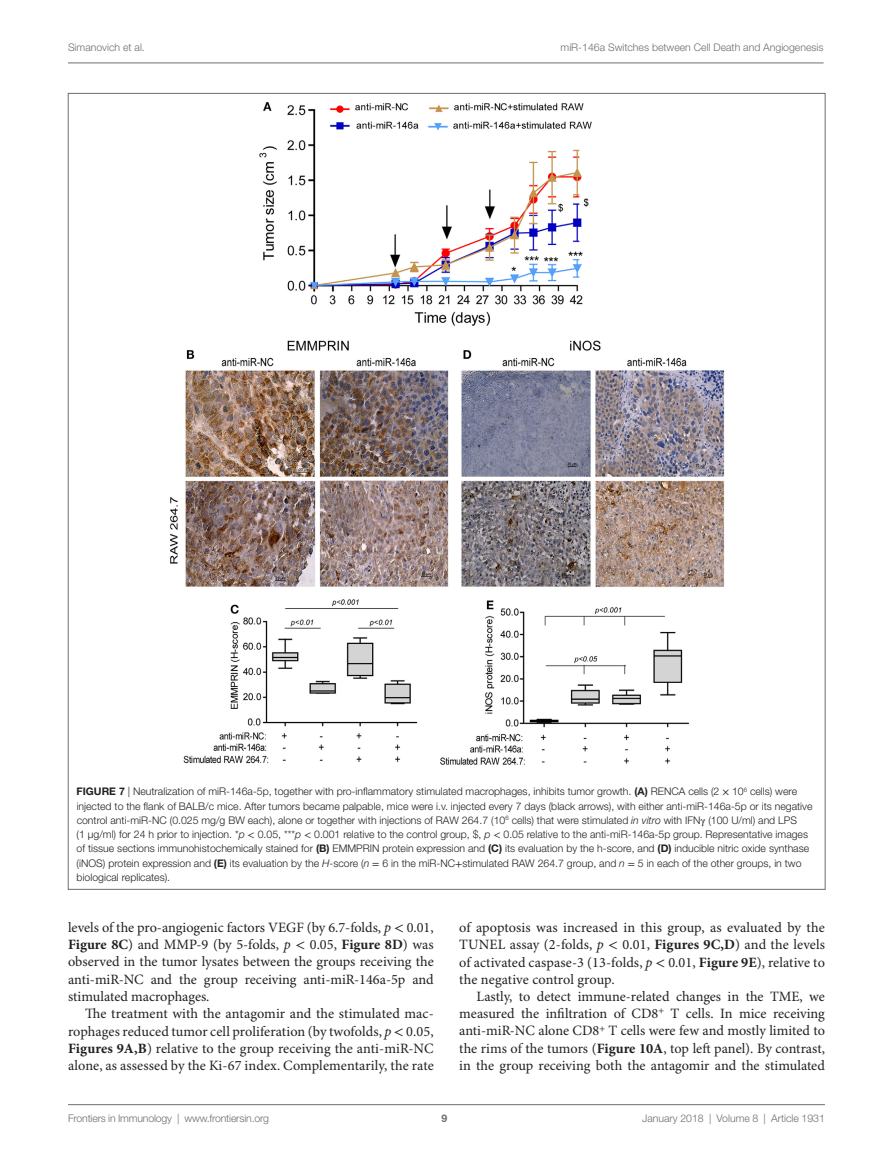
<style>
.page{position:relative;width:893px;height:1170px;background:#fff}
.page>*{position:absolute;margin:0;border:0;box-sizing:border-box;transform-origin:0 0}
.t1{font:14.25px/17.2px "Minion Pro";color:#231f20;text-align:justify}
.t2{font:300 10.5px/14.2px "Helvetica Neue LT Std";color:#231f20}
.t3{font:300 10.5px "Helvetica Neue LT Std";color:#6c6d70}
.t4{font:700 10.5px "Helvetica Neue LT Std";color:#6c6d70}
.s1{font-weight:700}
.s2{font-family:"STIX General";font-weight:400}
.s3{font-style:italic}
.s4{font-family:"STIX General"}
</style>
<div class="page">
<img style="left:170px;top:102px;width:554px;height:663px">
<hr style="left:68px;top:1104px;width:757px;height:1px;background:#6c6d70">
<hr style="left:68px;top:63px;width:755px;height:1px;background:#6c6d70">
<p class="t3" style="left:68px;top:41px;width:78px">Simanovich et al.</p>
<p class="t3" style="left:561px;top:41px;width:264px">miR-146a Switches between Cell Death and Angiogenesis</p>
<p class="t2" style="left:77px;top:784px;width:737px"><span class="s1">FIGURE 7</span> | Neutralization of miR-146a-5p, together with pro-inflammatory stimulated macrophages, inhibits tumor growth. <span class="s1">(A)</span> RENCA cells (2 <span class="s2">×</span> 10<sup>6</sup> cells) were injected to the flank of BALB/c mice. After tumors became palpable, mice were i.v. injected every 7 days (black arrows), with either anti-miR-146a-5p or its negative control anti-miR-NC (0.025 mg/g BW each), alone or together with injections of RAW 264.7 (10<sup>6</sup> cells) that were stimulated <span class="s3">in vitro</span> with IFN<span class="s2">γ</span> (100 U/ml) and LPS<br>(1 µg/ml) for 24 h prior to injection. *<span class="s3">p</span> <span class="s2">&lt;</span> 0.05, ***<span class="s3">p</span> <span class="s2">&lt;</span> 0.001 relative to the control group, $, <span class="s3">p</span> <span class="s2">&lt;</span> 0.05 relative to the anti-miR-146a-5p group. Representative images of tissue sections immunohistochemically stained for <span class="s1">(B)</span> EMMPRIN protein expression and <span class="s1">(C)</span> its evaluation by the h-score, and <span class="s1">(D)</span> inducible nitric oxide synthase (iNOS) protein expression and <span class="s1">(E)</span> its evaluation by the <span class="s3">H</span>-score (<span class="s3">n</span> <span class="s2">=</span> 6 in the miR-NC<span class="s2">+</span>stimulated RAW 264.7 group, and <span class="s3">n</span> <span class="s2">=</span> 5 in each of the other groups, in two biological replicates).</p>
<p class="t1" style="left:68px;top:919px;width:367px">levels of the pro-angiogenic factors VEGF (by 6.7-folds, <span class="s3">p</span> <span class="s4">&lt;</span> 0.01, <span class="s1">Figure 8C</span>) and MMP-9 (by 5-folds, <span class="s3">p</span> <span class="s4">&lt;</span> 0.05, <span class="s1">Figure 8D</span>) was observed in the tumor lysates between the groups receiving the anti-miR-NC and the group receiving anti-miR-146a-5p and stimulated macrophages.</p>
<p class="t1" style="left:68px;top:1005px;width:367px;text-indent:17px">The treatment with the antagomir and the stimulated mac&shy;rophages reduced tumor cell proliferation (by twofolds, <span class="s3">p</span> <span class="s4">&lt;</span> 0.05, <span class="s1">Figures 9A,B</span>) relative to the group receiving the anti-miR-NC alone, as assessed by the Ki-67 index. Complementarily, the rate</p>
<p class="t1" style="left:459px;top:919px;width:367px">of apoptosis was increased in this group, as evaluated by the TUNEL assay (2-folds, <span class="s3">p</span> <span class="s4">&lt;</span> 0.01, <span class="s1">Figures 9C,D</span>) and the levels of activated caspase-3 (13-folds, <span class="s3">p</span> <span class="s4">&lt;</span> 0.01, <span class="s1">Figure 9E</span>), relative to the negative control group.</p>
<p class="t1" style="left:459px;top:988px;width:367px;text-indent:17px">Lastly, to detect immune-related changes in the TME, we measured the infiltration of CD8<sup>+</sup> T cells. In mice receiving anti-miR-NC alone CD8<sup>+</sup> T cells were few and mostly limited to the rims of the tumors (<span class="s1">Figure 10A</span>, top left panel). By contrast, in the group receiving both the antagomir and the stimulated</p>
<p class="t3" style="left:68px;top:1111px;width:203px">Frontiers in Immunology | www.frontiersin.org</p>
<p class="t3" style="left:642px;top:1111px;width:184px">January 2018 | Volume 8 | Article 1931</p>
<p class="t4" style="left:441px;top:1111px;width:7px">9</p>
</div>
